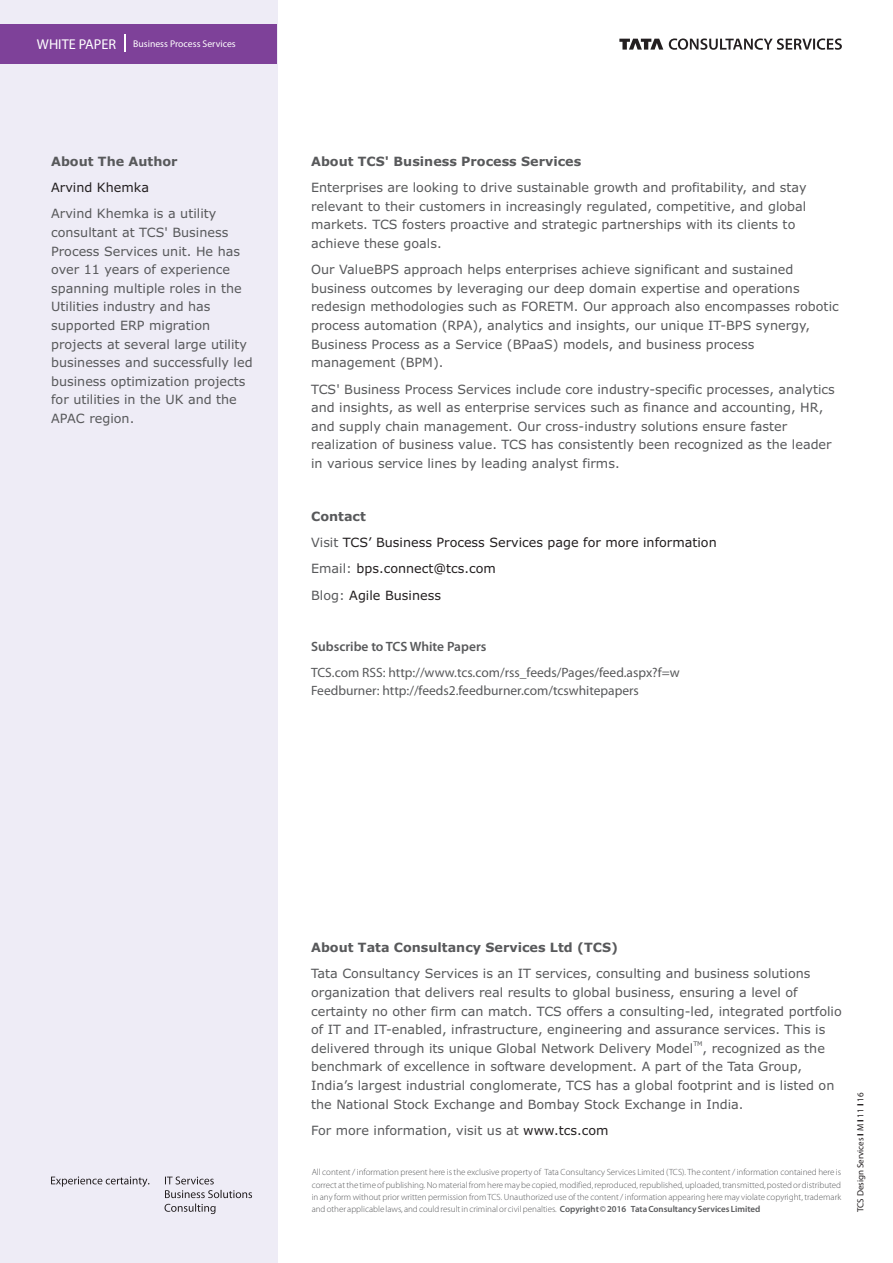
<style>
.page{position:relative;width:893px;height:1263px;background:#fff}
.page>*{position:absolute;margin:0;border:0;box-sizing:border-box;transform-origin:0 0}
.t1{font:13.5px/18.3px "Myriad Pro";color:#58595b}
.t2{font:600 13.5px "Myriad Pro";color:#58595b}
.t3{font:12.75px/18.6px "Verdana";color:#58595b}
.t4{font:12.75px/26.4px "Verdana";color:#231f20}
.t5{font:700 12.75px "Verdana";color:#58595b}
.t6{font:9.75px "Myriad Pro";color:#fff}
.t7{font:300 9px/12.3px "Myriad Pro";color:#58595b;text-align:justify}
.t8{font:9px "Myriad Pro";color:#231f20}
.t9{font:6.3px "Verdana";color:#58595b}
.s1{font-size:14.25px}
.s2{font-weight:700;color:#58595b}
.s3{color:#58595b}
.s4{color:#231f20}
.s5{font-weight:600}
.s6{font-weight:700}
</style>
<div class="page">
<div style="left:0;top:0;width:277px;height:1263px;background:#eeecf6"></div>
<svg style="left:51px;top:1176px;width:98px;height:11px"></svg>
<svg style="left:165px;top:1176px;width:87px;height:38px"></svg>
<svg style="left:619px;top:39px;width:44px;height:11px"></svg>
<svg style="left:669px;top:38px;width:173px;height:12px"></svg>
<div style="left:0;top:24px;width:277px;height:40px;background:#7e4199"></div>
<svg style="left:124px;top:34px;width:1px;height:18px"></svg>
<p class="t6" style="left:37px;top:40px;width:200px"><span class="s1">WHITE PAPER</span> Business Process Services</p>
<p class="t5" style="left:51px;top:156px;width:128px">About The Author</p>
<p class="t4" style="left:51px;top:175px;width:99px">Arvind Khemka</p>
<p class="t3" style="left:51px;top:206px;width:203px">Arvind Khemka is a utility consultant at TCS' Business<br>Process Services unit. He has over 11 years of experience spanning multiple roles in the<br>Utilities industry and has supported ERP migration projects at several large utility businesses and successfully led business optimization projects for utilities in the UK and the<br>APAC region.</p>
<p class="t5" style="left:311px;top:156px;width:272px">About TCS' Business Process Services</p>
<p class="t3" style="left:311px;top:179px;width:497px">Enterprises are looking to drive sustainable growth and profitability, and stay relevant to their customers in increasingly regulated, competitive, and global markets. TCS fosters proactive and strategic partnerships with its clients to achieve these goals.</p>
<p class="t3" style="left:311px;top:261px;width:529px">Our ValueBPS approach helps enterprises achieve significant and sustained business outcomes by leveraging our deep domain expertise and operations redesign methodologies such as FORETM. Our approach also encompasses robotic process automation (RPA), analytics and insights, our unique IT-BPS synergy, Business Process as a Service (BPaaS) models, and business process management (BPM).</p>
<p class="t3" style="left:311px;top:381px;width:525px">TCS' Business Process Services include core industry-specific processes, analytics and insights, as well as enterprise services such as finance and accounting, HR, and supply chain management. Our cross-industry solutions ensure faster realization of business value. TCS has consistently been recognized as the leader in various service lines by leading analyst firms.</p>
<p class="t4" style="left:311px;top:504px;width:407px"><span class="s2">Contact<br></span><span class="s3">Visit</span> TCS’ Business Process Services page for more information<br><span class="s3">Email:</span> bps.connect@tcs.com<br><span class="s3">Blog:</span> Agile Business</p>
<p class="t2" style="left:311px;top:641px;width:177px">Subscribe to TCS White Papers</p>
<p class="t1" style="left:311px;top:664px;width:370px">TCS.com RSS: http://www.tcs.com/rss_feeds/Pages/feed.aspx?f=w<br>Feedburner: http://feeds2.feedburner.com/tcswhitepapers</p>
<p class="t5" style="left:311px;top:942px;width:308px">About Tata Consultancy Services Ltd (TCS)</p>
<p class="t3" style="left:311px;top:965px;width:532px">Tata Consultancy Services is an IT services, consulting and business solutions organization that delivers real results to global business, ensuring a level of certainty no other firm can match. TCS offers a consulting-led, integrated portfolio of IT and IT-enabled, infrastructure, engineering and assurance services. This is</p>
<p class="t9" style="left:693px;top:1041px;width:11px">TM</p>
<p class="t3" style="left:311px;top:1040px;width:525px">delivered through its unique Global Network Delivery Model , recognized as the benchmark of excellence in software development. A part of the Tata Group, India’s largest industrial conglomerate, TCS has a global footprint and is listed on the National Stock Exchange and Bombay Stock Exchange in India.</p>
<p class="t3" style="left:311px;top:1122px;width:299px">For more information, visit us at <span class="s4">www.tcs.com</span></p>
<p class="t7" style="left:312px;top:1167px;width:531px">All content / information present here is the exclusive property of Tata Consultancy Services Limited (TCS). The content / information contained here is correct at the time of publishing. No material from here may be copied, modified, reproduced, republished, uploaded, transmitted, posted or distributed in any form without prior written permission from TCS. Unauthorized use of the content / information appearing here may violate copyright, trademark and other applicable laws, and could result in criminal or civil penalties. <span class="s5">Copyright © 2016 Tata Consultancy Services Limited</span></p>
<p class="t8" style="left:857px;top:1212px;width:121px;rotate:-90deg">TCS Design Services <span class="s6">I</span> M <span class="s6">I</span> 11 <span class="s6">I</span> 16</p>
</div>
